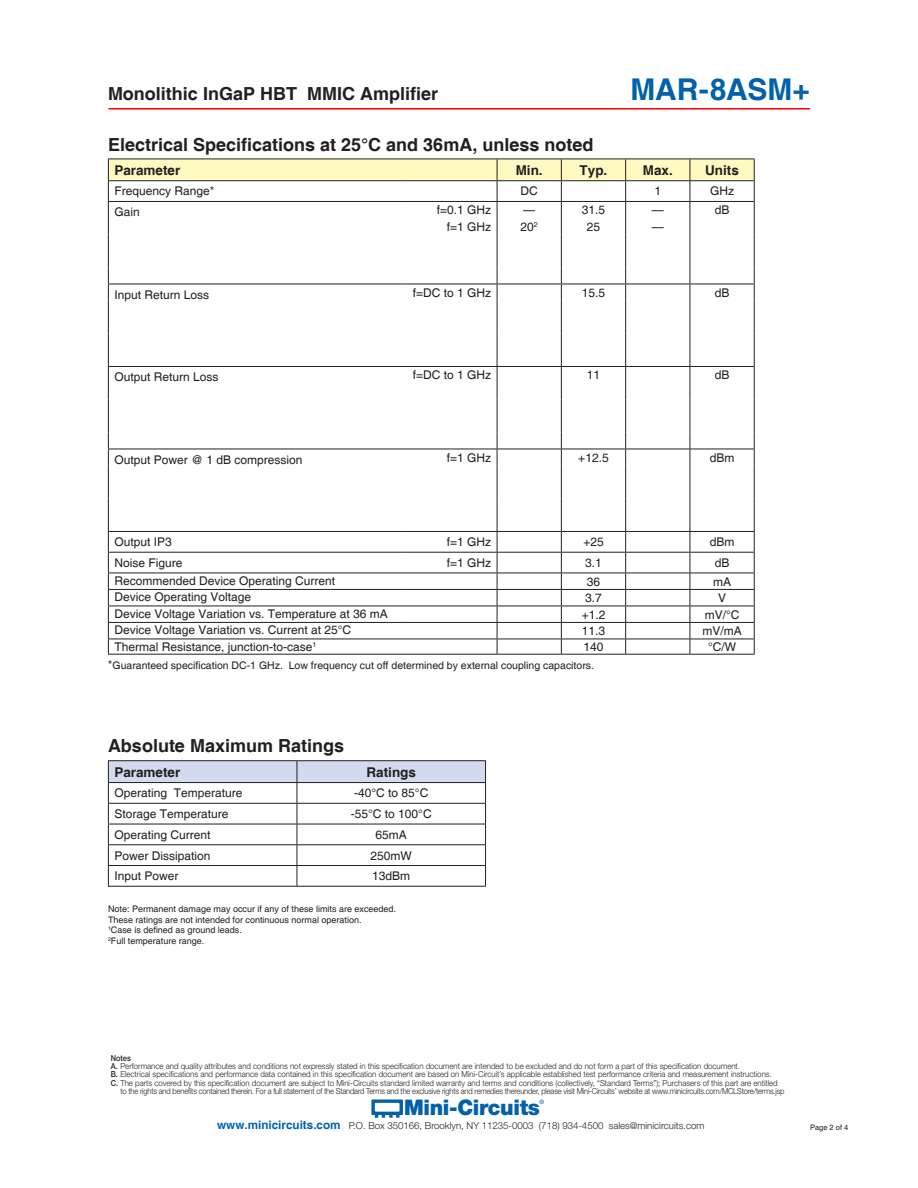
<style>
.page{position:relative;width:918px;height:1188px;background:#fff}
.page>*{position:absolute;margin:0;border:0;box-sizing:border-box;transform-origin:0 0}
.MODEL_NUMBER{font:700 30px "Helvetica";letter-spacing:-.005em;color:#0161ab}
.t1{font:900 21.45px "Helvetica Neue";letter-spacing:-.015em;color:#0261aa}
.BODY_HEADLINE{font:700 18px "Helvetica";color:#231f20}
.t2{font:700 13.5px "Helvetica";color:#231f20}
.t3{font:12px "Helvetica";color:#231f20}
.NOTE_TEXT{font:10.5px "Helvetica";color:#231f20}
.t4{font:300 9.6px "Helvetica Neue";color:#231f20}
.NOTE_TEXT-2{font:9px "Helvetica";color:#231f20}
.t5{font:300 8.25px "Helvetica Neue";color:#231f20;scale:.95 1}
.t6{font:300 8.25px "Helvetica Neue";letter-spacing:-.02em;color:#231f20;scale:.91 1}
.t7{font:500 8.25px "Helvetica Neue";color:#231f20;scale:.9 1}
.t8{font:7.5px "Helvetica";color:#231f20}
.t9{font:500 6px "Helvetica Neue";color:#0261aa}
.s1{font-size:12px}
.s2{font-weight:500}
.s3{font-family:"Helvetica";font-weight:700;font-size:11.7px;color:#0261aa}
</style>
<div class="page">
<hr style="left:108px;top:108px;width:702px;height:2px;background:#f00">
<svg style="left:371px;top:1099px;width:32px;height:19px"></svg>
<hr style="left:108px;top:760px;width:189px;height:1px;background:#231f20">
<hr style="left:297px;top:760px;width:189px;height:1px;background:#231f20">
<svg style="left:108px;top:761px;width:378px;height:125px"></svg>
<hr style="left:108px;top:886px;width:189px;height:1px;background:#231f20">
<hr style="left:297px;top:886px;width:189px;height:1px;background:#231f20">
<hr style="left:108px;top:654px;width:292px;height:1px;background:#231f20">
<hr style="left:400px;top:654px;width:97px;height:1px;background:#231f20">
<hr style="left:497px;top:654px;width:64px;height:1px;background:#231f20">
<hr style="left:561px;top:654px;width:65px;height:1px;background:#231f20">
<hr style="left:626px;top:654px;width:64px;height:1px;background:#231f20">
<hr style="left:690px;top:654px;width:65px;height:1px;background:#231f20">
<svg style="left:108px;top:159px;width:647px;height:495px"></svg>
<hr style="left:108px;top:201px;width:292px;height:1px;background:#231f20">
<hr style="left:400px;top:201px;width:97px;height:1px;background:#231f20">
<hr style="left:497px;top:201px;width:64px;height:1px;background:#231f20">
<hr style="left:561px;top:201px;width:65px;height:1px;background:#231f20">
<hr style="left:626px;top:201px;width:64px;height:1px;background:#231f20">
<hr style="left:690px;top:201px;width:65px;height:1px;background:#231f20">
<h3 class="BODY_HEADLINE" style="left:108px;top:83px;width:332px">Monolithic InGaP HBT MMIC Amplifier</h3>
<p class="BODY_HEADLINE" style="left:108px;top:133px;width:487px">Electrical Specifications at 25°C and 36mA, unless noted</p>
<p class="MODEL_NUMBER" style="left:630px;top:71px;width:181px">MAR-8ASM+</p>
<p class="t2" style="left:114px;top:162px;width:68px">Parameter</p>
<p class="t2" style="left:516px;top:162px;width:28px">Min.</p>
<p class="t2" style="left:580px;top:162px;width:29px">Typ.</p>
<p class="t2" style="left:643px;top:162px;width:32px">Max.</p>
<p class="t2" style="left:705px;top:162px;width:35px">Units</p>
<p class="t3" style="left:114px;top:184px;width:102px">Frequency Range*</p>
<p class="t3" style="left:521px;top:184px;width:19px">DC</p>
<p class="t3" style="left:654px;top:184px;width:8px">1</p>
<p class="t3" style="left:710px;top:184px;width:25px">GHz</p>
<p class="t3" style="left:114px;top:205px;width:27px">Gain</p>
<p class="t3" style="left:437px;top:203px;width:56px">f=0.1 GHz</p>
<p class="t3" style="left:523px;top:203px;width:13px">—</p>
<p class="t3" style="left:582px;top:203px;width:25px">31.5</p>
<p class="t3" style="left:652px;top:203px;width:13px">—</p>
<p class="t3" style="left:715px;top:203px;width:16px">dB</p>
<p class="t3" style="left:447px;top:219px;width:46px">f=1 GHz</p>
<p class="t3" style="left:521px;top:219px;width:19px">20<sup>2</sup></p>
<p class="t3" style="left:587px;top:219px;width:15px">25</p>
<p class="t3" style="left:652px;top:219px;width:13px">—</p>
<p class="t3" style="left:114px;top:288px;width:96px">Input Return Loss</p>
<p class="t3" style="left:413px;top:285px;width:80px">f=DC to 1 GHz</p>
<p class="t3" style="left:582px;top:285px;width:25px">15.5</p>
<p class="t3" style="left:715px;top:285px;width:16px">dB</p>
<p class="t3" style="left:114px;top:370px;width:106px">Output Return Loss</p>
<p class="t3" style="left:413px;top:368px;width:80px">f=DC to 1 GHz</p>
<p class="t3" style="left:587px;top:368px;width:15px">11</p>
<p class="t3" style="left:715px;top:368px;width:16px">dB</p>
<p class="t3" style="left:114px;top:453px;width:190px">Output Power @ 1 dB compression</p>
<p class="t3" style="left:447px;top:450px;width:46px">f=1 GHz</p>
<p class="t3" style="left:578px;top:450px;width:32px">+12.5</p>
<p class="t3" style="left:710px;top:450px;width:26px">dBm</p>
<p class="t3" style="left:114px;top:535px;width:59px">Output IP3</p>
<p class="t3" style="left:447px;top:535px;width:46px">f=1 GHz</p>
<p class="t3" style="left:583px;top:535px;width:22px">+25</p>
<p class="t3" style="left:710px;top:535px;width:26px">dBm</p>
<p class="t3" style="left:114px;top:556px;width:70px">Noise Figure</p>
<p class="t3" style="left:447px;top:556px;width:46px">f=1 GHz</p>
<p class="t3" style="left:585px;top:556px;width:18px">3.1</p>
<p class="t3" style="left:715px;top:556px;width:16px">dB</p>
<p class="t3" style="left:114px;top:574px;width:222px">Recommended Device Operating Current</p>
<p class="t3" style="left:587px;top:574px;width:15px">36</p>
<p class="t3" style="left:713px;top:574px;width:19px">mA</p>
<p class="t3" style="left:114px;top:590px;width:138px">Device Operating Voltage</p>
<p class="t3" style="left:585px;top:591px;width:18px">3.7</p>
<p class="t3" style="left:718px;top:591px;width:10px">V</p>
<p class="t3" style="left:114px;top:607px;width:275px">Device Voltage Variation vs. Temperature at 36 mA</p>
<p class="t3" style="left:582px;top:607px;width:25px">+1.2</p>
<p class="t3" style="left:705px;top:607px;width:36px">mV/°C</p>
<p class="t3" style="left:114px;top:623px;width:238px">Device Voltage Variation vs. Current at 25°C</p>
<p class="t3" style="left:582px;top:624px;width:25px">11.3</p>
<p class="t3" style="left:702px;top:624px;width:41px">mV/mA</p>
<p class="t3" style="left:114px;top:640px;width:203px">Thermal Resistance, junction-to-case<sup>1</sup></p>
<p class="t3" style="left:584px;top:640px;width:22px">140</p>
<p class="t3" style="left:708px;top:640px;width:30px">°C/W</p>
<p class="NOTE_TEXT" style="left:108px;top:660px;width:488px"><span class="s1">*</span>Guaranteed specification DC-1 GHz. Low frequency cut off determined by external coupling capacitors.</p>
<p class="BODY_HEADLINE" style="left:108px;top:735px;width:238px">Absolute Maximum Ratings</p>
<p class="t2" style="left:114px;top:764px;width:68px">Parameter</p>
<p class="t2" style="left:367px;top:764px;width:51px">Ratings</p>
<p class="t3" style="left:114px;top:786px;width:130px">Operating Temperature</p>
<p class="t3" style="left:354px;top:786px;width:76px">-40°C to 85°C</p>
<p class="t3" style="left:114px;top:807px;width:116px">Storage Temperature</p>
<p class="t3" style="left:351px;top:807px;width:82px">-55°C to 100°C</p>
<p class="t3" style="left:114px;top:828px;width:98px">Operating Current</p>
<p class="t3" style="left:376px;top:828px;width:33px">65mA</p>
<p class="t3" style="left:114px;top:848px;width:98px">Power Dissipation</p>
<p class="t3" style="left:371px;top:848px;width:43px">250mW</p>
<p class="t3" style="left:114px;top:869px;width:66px">Input Power</p>
<p class="t3" style="left:372px;top:869px;width:40px">13dBm</p>
<p class="NOTE_TEXT-2" style="left:108px;top:903px;width:290px">Note: Permanent damage may occur if any of these limits are exceeded.</p>
<p class="NOTE_TEXT-2" style="left:108px;top:914px;width:255px">These ratings are not intended for continuous normal operation.</p>
<p class="NOTE_TEXT-2" style="left:108px;top:925px;width:135px"><sup>1</sup>Case is defined as ground leads.</p>
<p class="NOTE_TEXT-2" style="left:108px;top:936px;width:98px"><sup>2</sup>Full temperature range.</p>
<p class="t7" style="left:111px;top:1053px;width:24px">Notes</p>
<p class="t5" style="left:111px;top:1061px;width:664px"><span class="s2">A.</span> Performance and quality attributes and conditions not expressly stated in this specification document are intended to be excluded and do not form a part of this specification document.</p>
<p class="t5" style="left:111px;top:1069px;width:697px"><span class="s2">B.</span> Electrical specifications and performance data contained in this specification document are based on Mini-Circuit’s applicable established test performance criteria and measurement instructions.</p>
<p class="t5" style="left:111px;top:1078px;width:704px"><span class="s2">C.</span> The parts covered by this specification document are subject to Mini-Circuits standard limited warranty and terms and conditions (collectively, “Standard Terms”); Purchasers of this part are entitled</p>
<p class="t6" style="left:120px;top:1086px;width:731px">to the rights and benefits contained therein. For a full statement of the Standard Terms and the exclusive rights and remedies thereunder, please visit Mini-Circuits’ website at www.minicircuits.com/MCLStore/terms.jsp</p>
<h2 class="t1" style="left:404px;top:1095px;width:137px">Mini-Circuits</h2>
<p class="t9" style="left:540px;top:1098px;width:6px">®</p>
<p class="t4" style="left:217px;top:1119px;width:489px"><span class="s3">www.minicircuits.com</span> P.O. Box 350166, Brooklyn, NY 11235-0003 (718) 934-4500 sales@minicircuits.com</p>
<p class="t8" style="left:810px;top:1123px;width:40px">Page 2 of 4</p>
</div>
